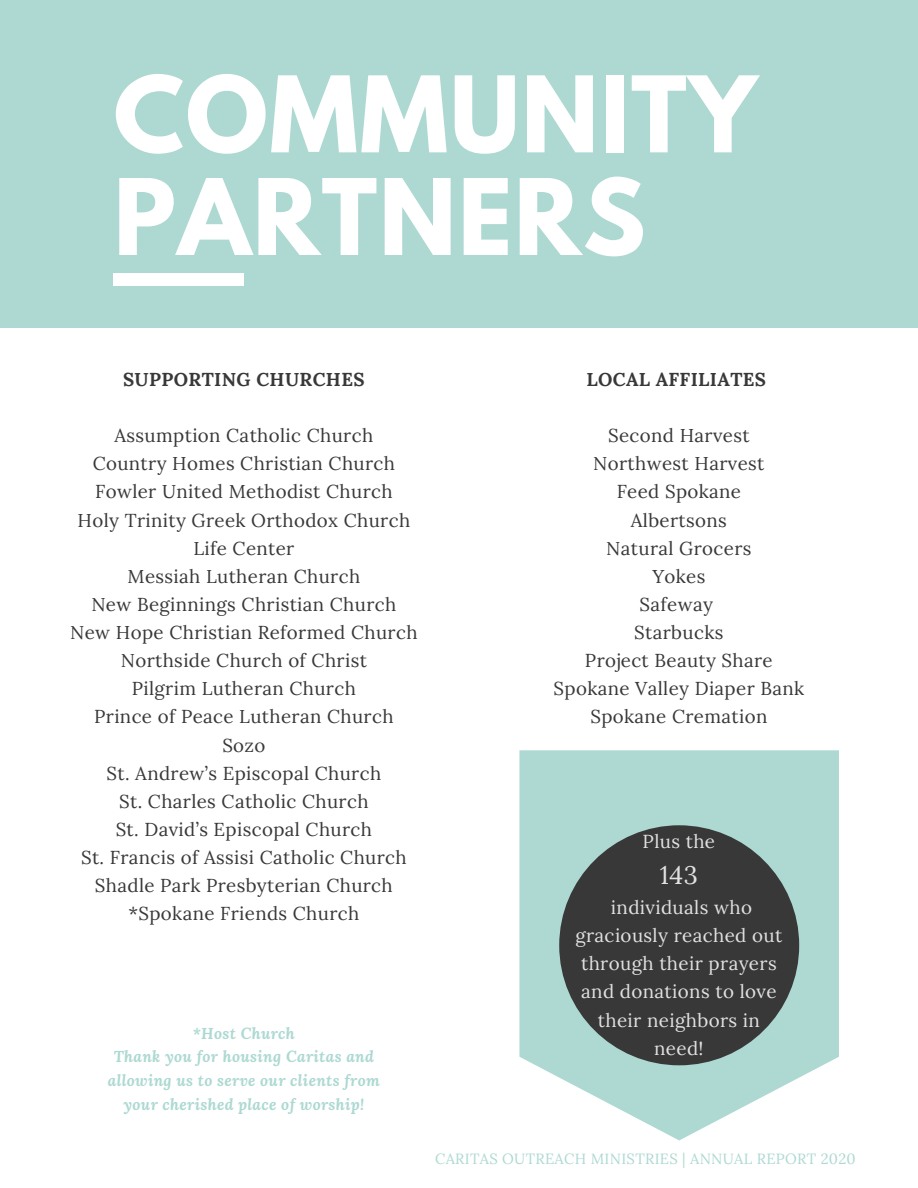
<style>
.page{position:relative;width:918px;height:1188px;background:#fff}
.page>*{position:absolute;margin:0;border:0;box-sizing:border-box;transform-origin:0 0}
.t1{font:700 93.45px/102.6px "League Spartan";letter-spacing:.02em;color:#fff}
.t2{font:25.35px "Lora";color:#e1e1e1}
.t3{font:18.75px "Lora";letter-spacing:.02em;color:#383838}
.t4{font:18.75px/28.2px "Lora";letter-spacing:.02em;color:#e1e1e1;text-align:center}
.t5{font:700 18.75px "Lora";letter-spacing:.02em;color:#383838}
.t6{font:italic 700 15.6px/23.7px "Lora";letter-spacing:.02em;color:#add9d2;text-align:center}
.t7{font:14.85px "Lora";letter-spacing:.02em;color:#add9d2}
</style>
<div class="page">
<div style="left:0;top:0;width:918px;height:328px;background:#add9d2"></div>
<div style="left:114px;top:274px;width:130px;height:12px;background:#fff"></div>
<svg style="left:519px;top:750px;width:320px;height:390px;fill:#add9d2"></svg>
<div style="left:559px;top:825px;width:240px;height:240px;background:#383838;border-radius:50%"></div>
<p class="t1" style="left:114px;top:75px;width:645px">COMMUNITY<br>PARTNERS</p>
<p class="t5" style="left:123px;top:367px;width:243px">SUPPORTING CHURCHES</p>
<p class="t3" style="left:115px;top:423px;width:260px">Assumption Catholic Church</p>
<p class="t3" style="left:93px;top:451px;width:304px">Country Homes Christian Church</p>
<p class="t3" style="left:95px;top:480px;width:299px">Fowler United Methodist Church</p>
<p class="t3" style="left:78px;top:508px;width:334px">Holy Trinity Greek Orthodox Church</p>
<p class="t3" style="left:193px;top:536px;width:103px">Life Center</p>
<p class="t3" style="left:128px;top:564px;width:234px">Messiah Lutheran Church</p>
<p class="t3" style="left:91px;top:592px;width:306px">New Beginnings Christian Church</p>
<p class="t3" style="left:70px;top:620px;width:349px">New Hope Christian Reformed Church</p>
<p class="t3" style="left:121px;top:648px;width:248px">Northside Church of Christ</p>
<p class="t3" style="left:132px;top:676px;width:226px">Pilgrim Lutheran Church</p>
<p class="t3" style="left:94px;top:705px;width:301px">Prince of Peace Lutheran Church</p>
<p class="t3" style="left:222px;top:733px;width:45px">Sozo</p>
<p class="t3" style="left:107px;top:761px;width:276px">St. Andrew’s Episcopal Church</p>
<p class="t3" style="left:119px;top:789px;width:251px">St. Charles Catholic Church</p>
<p class="t3" style="left:116px;top:817px;width:258px">St. David’s Episcopal Church</p>
<p class="t3" style="left:81px;top:845px;width:327px">St. Francis of Assisi Catholic Church</p>
<p class="t3" style="left:95px;top:873px;width:299px">Shadle Park Presbyterian Church</p>
<p class="t3" style="left:128px;top:901px;width:232px">*Spokane Friends Church</p>
<p class="t6" style="left:193px;top:1021px;width:104px">*Host Church</p>
<p class="t6" style="left:108px;top:1044px;width:274px">Thank you for housing Caritas and allowing us to serve our clients from your cherished place of worship!</p>
<p class="t5" style="left:586px;top:367px;width:181px">LOCAL AFFILIATES</p>
<p class="t3" style="left:608px;top:423px;width:143px">Second Harvest</p>
<p class="t3" style="left:593px;top:451px;width:173px">Northwest Harvest</p>
<p class="t3" style="left:617px;top:480px;width:126px">Feed Spokane</p>
<p class="t3" style="left:631px;top:508px;width:97px">Albertsons</p>
<p class="t3" style="left:606px;top:536px;width:147px">Natural Grocers</p>
<p class="t3" style="left:652px;top:564px;width:55px">Yokes</p>
<p class="t3" style="left:640px;top:592px;width:75px">Safeway</p>
<p class="t3" style="left:634px;top:620px;width:91px">Starbucks</p>
<p class="t3" style="left:585px;top:648px;width:189px">Project Beauty Share</p>
<p class="t3" style="left:554px;top:676px;width:252px">Spokane Valley Diaper Bank</p>
<p class="t3" style="left:590px;top:705px;width:178px">Spokane Cremation</p>
<p class="t4" style="left:643px;top:827px;width:74px">Plus the</p>
<p class="t2" style="left:660px;top:858px;width:39px">143</p>
<p class="t4" style="left:575px;top:893px;width:209px">individuals who graciously reached out through their prayers and donations to love their neighbors in need!</p>
<p class="t7" style="left:435px;top:1149px;width:422px">CARITAS OUTREACH MINISTRIES | ANNUAL REPORT 2020</p>
</div>
